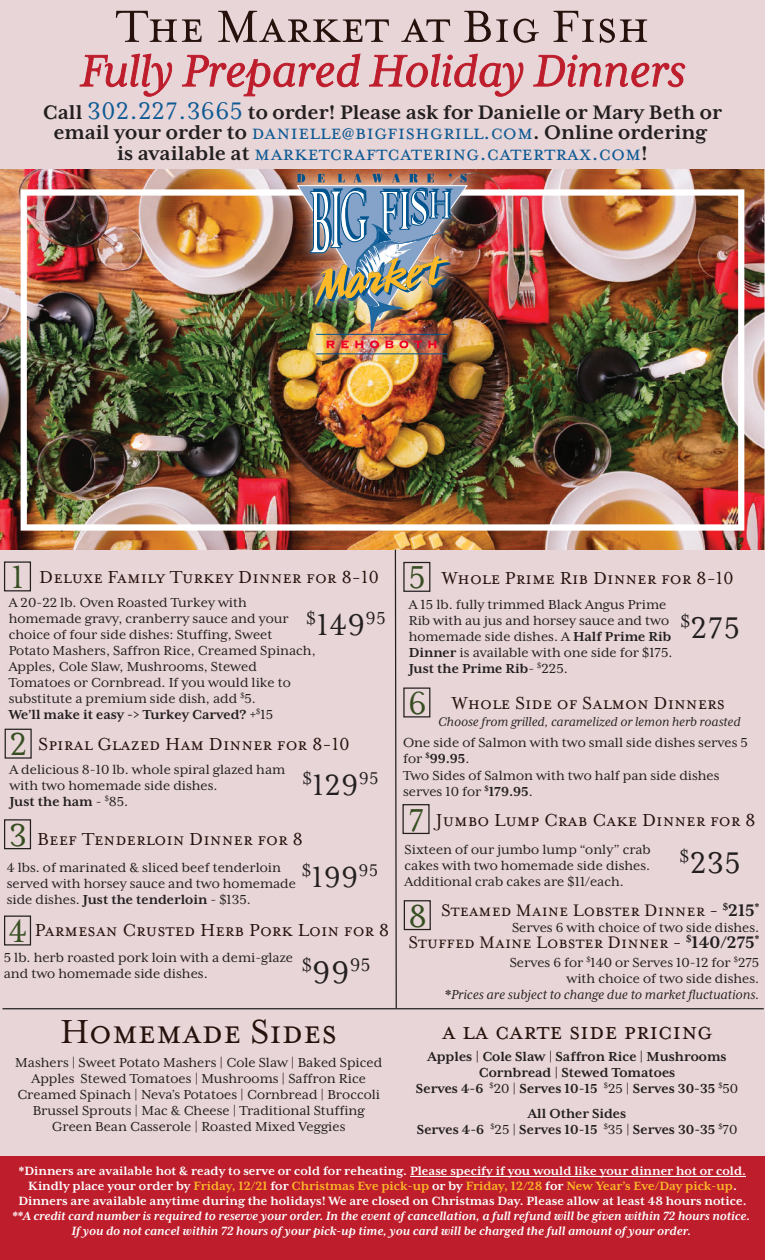
<style>
.page{position:relative;width:765px;height:1260px;background:#fff}
.page>*{position:absolute;margin:0;border:0;box-sizing:border-box;transform-origin:0 0}
.t1{font:51.88px "Mrs Eaves Small Caps OT";color:#26110c}
.t2{font:italic 51.25px "Mrs Eaves XL Serif OT";color:#be1d2c}
.t3{font:38.25px "Mrs Eaves Small Caps OT";color:#26110c}
.t4{font:34.38px "Mrs Eaves Lining OT";color:#231f20}
.t5{font:27.5px "Mrs Eaves Small Caps OT";color:#26110c}
.t6{font:23.75px "Mrs Eaves Small Caps OT";color:#0d5a94}
.t7{font:700 22.5px/20.5px "Mrs Eaves XL Serif OT";color:#231f20;text-align:center}
.t8{font:20.75px "Mrs Eaves Lining OT";color:#231f20}
.t9{font:20px "Mrs Eaves Small Caps OT";color:#26110c}
.t10{font:20px "Mrs Eaves Lining OT";color:#231f20}
.t11{font:19.5px "Mrs Eaves Lining OT";color:#231f20}
.t12{font:19.38px "Mrs Eaves Lining OT";color:#231f20}
.t13{font:19.25px "Mrs Eaves Small Caps OT";color:#26110c}
.t14{font:15px/16px "Mrs Eaves XL Serif OT";color:#231f20}
.t15{font:700 15px/16px "Mrs Eaves XL Serif OT";color:#231f20;text-align:center}
.t16{font:italic 14.5px "Mrs Eaves XL Serif OT";color:#231f20}
.t17{font:700 13.75px/15px "Mrs Eaves XL Serif OT";color:#fff;text-align:center}
.t18{font:italic 700 13.75px/15px "Mrs Eaves XL Serif OT";color:#fff;text-align:center}
.s1{font-family:"Mrs Eaves Small Caps OT";font-weight:400;font-size:27.5px;color:#0d5a94}
.s2{font-family:"Mrs Eaves Small Caps OT";font-weight:400;font-size:23.75px;color:#0d5a94}
.s3{font-family:"Mrs Eaves XL Serif OT";font-weight:700;font-size:22.5px;color:#231f20}
.s4{font-size:36.5px;color:#374e22}
.s5{font-size:34.38px}
.s6{font-weight:700}
.s7{font-size:33.5px}
.s8{font-size:33.25px}
.s9{font-size:35.62px}
.s10{font-family:"Mrs Eaves XL Serif OT";font-weight:700;color:#231f20}
.s11{font-style:italic}
.s12{font-weight:400}
.s13{color:#fcb828}
</style>
<div class="page">
<img style="left:0;top:169px;width:765px;height:381px">
<img style="left:21px;top:189px;width:723px;height:342px">
<div style="left:0;top:550px;width:765px;height:710px;background:#e8d5d7"></div>
<div style="left:0;top:0;width:765px;height:169px;background:#e8d5d7"></div>
<svg style="left:80px;top:54px;width:92px;height:43px"></svg>
<svg style="left:182px;top:54px;width:178px;height:42px"></svg>
<svg style="left:369px;top:54px;width:154px;height:43px"></svg>
<svg style="left:533px;top:55px;width:152px;height:32px"></svg>
<div style="left:0;top:1157px;width:765px;height:103px;background:#be1d2c"></div>
<hr style="left:410px;top:1176px;width:336px;height:1px;background:#fff">
<div style="left:4px;top:561px;width:27px;height:30px;border:1px solid #231f20"></div>
<div style="left:5px;top:729px;width:27px;height:30px;border:1px solid #231f20"></div>
<div style="left:4px;top:819px;width:27px;height:30px;border:1px solid #231f20"></div>
<div style="left:4px;top:916px;width:27px;height:30px;border:1px solid #231f20"></div>
<div style="left:403px;top:562px;width:27px;height:30px;border:1px solid #231f20"></div>
<svg style="left:394px;top:548px;width:4px;height:462px"></svg>
<div style="left:403px;top:688px;width:27px;height:30px;border:1px solid #231f20"></div>
<div style="left:402px;top:804px;width:28px;height:30px;border:1px solid #231f20"></div>
<div style="left:404px;top:900px;width:27px;height:30px;border:1px solid #231f20"></div>
<hr style="left:2px;top:1008px;width:762px;height:1px;background:#231f20">
<img style="left:277px;top:169px;width:209px;height:205px">
<hr style="left:316px;top:354px;width:131px;height:1px;background:#00538d">
<img style="left:296px;top:174px;width:173px;height:174px">
<h1 class="t1" style="left:115px;top:-2px;width:536px">The Market at Big Fish</h1>
<h2 class="t2" style="left:80px;top:45px;width:606px">Fully Prepared Holiday Dinners</h2>
<h3 class="t7" style="left:43px;top:102px;width:681px">Call <span class="s1">302.227.3665</span> to order! Please ask for Danielle or Mary Beth or email your order to <span class="s2">danielle@bigfishgrill.com</span>. Online ordering</h3>
<h3 class="t6" style="left:117px;top:140px;width:532px"><span class="s3">is available at</span> marketcraftcatering.catertrax.com<span class="s3">!</span></h3>
<h3 class="t9" style="left:11px;top:566px;width:369px"><span class="s4">1</span> Deluxe Family Turkey Dinner for 8-10</h3>
<h3 class="t10" style="left:306px;top:607px;width:82px">$<span class="s5">149</span>95</h3>
<p class="t14" style="left:9px;top:594px;width:309px">A 20-22 lb. Oven Roasted Turkey with homemade gravy, cranberry sauce and your choice of four side dishes: Stuffing, Sweet Potato Mashers, Saffron Rice, Creamed Spinach, Apples, Cole Slaw, Mushrooms, Stewed Tomatoes or Cornbread. If you would like to substitute a premium side dish, add <sup>$</sup>5.<br><span class="s6">We’ll make it easy -&gt; Turkey Carved?</span> +<sup>$</sup>15</p>
<h3 class="t9" style="left:10px;top:734px;width:342px"><span class="s4">2</span> Spiral Glazed Ham Dinner for 8-10</h3>
<p class="t14" style="left:9px;top:762px;width:277px">A delicious 8-10 lb. whole spiral glazed ham with two homemade side dishes.<br><span class="s6">Just the ham</span> - <sup>$</sup>85.</p>
<p class="t11" style="left:302px;top:767px;width:78px">$<span class="s7">129</span>95</p>
<h3 class="t9" style="left:9px;top:828px;width:296px"><span class="s4">3</span> Beef Tenderloin Dinner for 8</h3>
<p class="t14" style="left:7px;top:859px;width:291px">4 lbs. of marinated &amp; sliced beef tenderloin served with horsey sauce and two homemade side dishes. <span class="s6">Just the tenderloin</span> - $135.</p>
<p class="t12" style="left:301px;top:860px;width:78px">$<span class="s8">199</span>95</p>
<h3 class="t9" style="left:8px;top:919px;width:383px"><span class="s4">4</span> Parmesan Crusted Herb Pork Loin for 8</h3>
<p class="t14" style="left:4px;top:950px;width:291px">5 lb. herb roasted pork loin with a demi-glaze and two homemade side dishes.</p>
<h3 class="t8" style="left:301px;top:954px;width:71px">$<span class="s9">99</span>95</h3>
<h3 class="t3" style="left:60px;top:1011px;width:278px">Homemade Sides</h3>
<p class="t14" style="left:15px;top:1054px;width:368px;text-align:center">Mashers | Sweet Potato Mashers | Cole Slaw | Baked Spiced Apples Stewed Tomatoes | Mushrooms | Saffron Rice Creamed Spinach | Neva’s Potatoes | Cornbread | Broccoli Brussel Sprouts | Mac &amp; Cheese | Traditional Stuffing Green Bean Casserole | Roasted Mixed Veggies</p>
<h3 class="t9" style="left:408px;top:567px;width:327px"><span class="s4">5</span> Whole Prime Rib Dinner for 8-10</h3>
<p class="t14" style="left:409px;top:596px;width:265px">A 15 lb. fully trimmed Black Angus Prime Rib with au jus and horsey sauce and two homemade side dishes. A <span class="s6">Half Prime Rib Dinner</span> is available with one side for $175.<br><span class="s6">Just the Prime Rib</span>- <sup>$</sup>225.</p>
<h3 class="t4" style="left:680px;top:610px;width:62px"><sup>$</sup>275</h3>
<h3 class="t9" style="left:408px;top:693px;width:319px"><span class="s4">6</span> Whole Side of Salmon Dinners</h3>
<p class="t14" style="left:403px;top:735px;width:346px;line-height:16.4px">One side of Salmon with two small side dishes serves 5 for <sup>$</sup><span class="s6">99.95</span>.<br>Two Sides of Salmon with two half pan side dishes serves 10 for <sup>$</sup><span class="s6">179.95</span>.</p>
<p class="t16" style="left:438px;top:715px;width:304px">Choose from grilled, caramelized or lemon herb roasted</p>
<h3 class="t9" style="left:408px;top:809px;width:349px"><span class="s4">7</span> Jumbo Lump Crab Cake Dinner for 8</h3>
<p class="t14" style="left:405px;top:841px;width:248px;text-align:justify">Sixteen of our jumbo lump “only” crab cakes with two homemade side dishes.<br>Additional crab cakes are $11/each.</p>
<h3 class="t4" style="left:679px;top:844px;width:63px"><sup>$</sup>235</h3>
<p class="t13" style="left:408px;top:900px;width:353px"><span class="s4">8</span> Steamed Maine Lobster Dinner - <sup>$</sup><span class="s10">215</span><sup>*</sup></p>
<p class="t14" style="left:512px;top:920px;width:249px">Serves 6 with choice of two side dishes.</p>
<p class="t13" style="left:408px;top:932px;width:352px">Stuffed Maine Lobster Dinner - <sup>$</sup><span class="s10">140/275</span><sup>*</sup></p>
<p class="t14" style="left:445px;top:955px;width:315px;text-align:right">Serves 6 for <sup>$</sup>140 or Serves 10-12 for <sup>$</sup>275<br>with choice of two side dishes.<br>*<span class="s11">Prices are subject to change due to market fluctuations.</span></p>
<h3 class="t5" style="left:442px;top:1016px;width:272px">a la carte side pricing</h3>
<p class="t15" style="left:416px;top:1049px;width:324px">Apples | Cole Slaw | Saffron Rice | Mushrooms<br>Cornbread | Stewed Tomatoes<br>Serves 4-6 <sup>$</sup><span class="s12">20 |</span> Serves 10-15 <sup>$</sup><span class="s12">25 |</span> Serves 30-35 <sup>$</sup><span class="s12">50</span></p>
<p class="t15" style="left:417px;top:1105px;width:322px">All Other Sides<br>Serves 4-6 <sup>$</sup><span class="s12">25 |</span> Serves 10-15 <sup>$</sup><span class="s12">35 |</span> Serves 30-35 <sup>$</sup><span class="s12">70</span></p>
<p class="t17" style="left:18px;top:1163px;width:730px">*Dinners are available hot &amp; ready to serve or cold for reheating. Please specify if you would like your dinner hot or cold.<br>Kindly place your order by <span class="s13">Friday, 12/21</span> for <span class="s13">Christmas Eve pick-up</span> or by <span class="s13">Friday, 12/28</span> for <span class="s13">New Year’s Eve/Day pick-up</span>.<br>Dinners are available anytime during the holidays! We are closed on Christmas Day. Please allow at least 48 hours notice.</p>
<p class="t18" style="left:12px;top:1208px;width:740px">**A credit card number is required to reserve your order. In the event of cancellation, a full refund will be given within 72 hours notice.<br>If you do not cancel within 72 hours of your pick-up time, you card will be charged the full amount of your order.</p>
</div>
